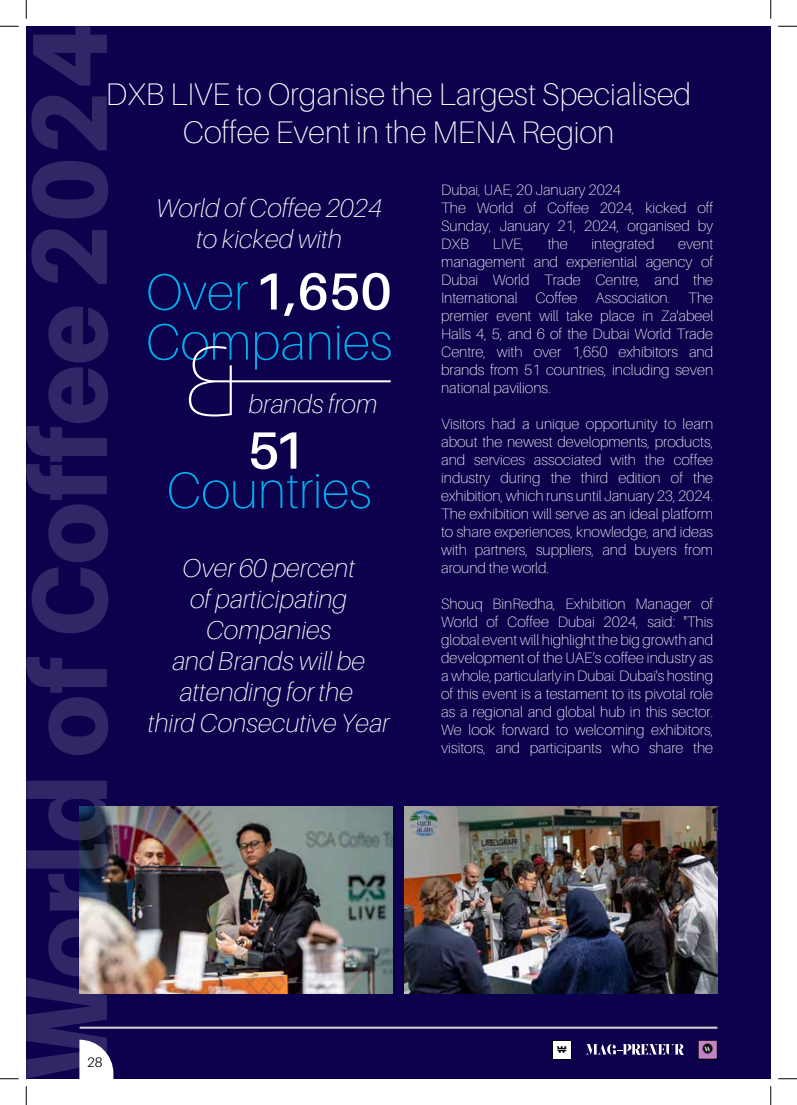
<style>
.page{position:relative;width:797px;height:1105px;background:#fff}
.page>*{position:absolute;margin:0;border:0;box-sizing:border-box;transform-origin:0 0}
.t1{font:600 52.5px "Aileron";color:#fff}
.t2{font:600 52.25px "Aileron";color:#fff}
.t3{font:100 51.12px "Aileron";color:#00aeef}
.t4{font:100 31.25px/37.5px "Aileron";color:#fff;text-align:center}
.t5{font:italic 100 25.88px/31.1px "Aileron";color:#fff;text-align:center}
.t6{font:100 15px/18px "Aileron";color:#fff;text-align:justify}
.t7{font:300 13.75px "Aileron";color:#000}
.t8{font:9.38px "Fredoka One";color:#000}
.s1{font-weight:100;font-size:51.12px;color:#00aeef}
</style>
<div class="page">
<div style="left:26px;top:26px;width:744px;height:1053px;background:#0d004c"></div>
<img style="left:79px;top:806px;width:313px;height:188px">
<img style="left:405px;top:806px;width:312px;height:188px">
<svg style="left:48px;top:874px;width:59px;height:36px;background:#403f6c"></svg>
<svg style="left:26px;top:781px;width:82px;height:87px"></svg>
<svg style="left:26px;top:657px;width:82px;height:98px"></svg>
<svg style="left:26px;top:307px;width:82px;height:326px"></svg>
<svg style="left:31px;top:229px;width:76px;height:55px"></svg>
<svg style="left:32px;top:161px;width:76px;height:57px"></svg>
<svg style="left:31px;top:96px;width:76px;height:54px"></svg>
<svg style="left:33px;top:26px;width:74px;height:60px"></svg>
<svg style="left:189px;top:346px;width:201px;height:70px"></svg>
<hr style="left:79px;top:1026px;width:638px;height:3px;background:#cdcfd0">
<svg style="left:26px;top:918px;width:87px;height:161px"></svg>
<div style="left:697px;top:1040px;width:20px;height:19px;background:#422d43"></div>
<img style="left:699px;top:1041px;width:17px;height:17px">
<div style="left:552px;top:1040px;width:20px;height:19px;background:#fff"></div>
<svg style="left:557px;top:1048px;width:10px;height:3px"></svg>
<svg style="left:585px;top:1044px;width:99px;height:11px"></svg>
<svg style="left:0;top:25px;width:19px;height:2px"></svg>
<svg style="left:778px;top:25px;width:19px;height:2px"></svg>
<svg style="left:0;top:1078px;width:19px;height:1px"></svg>
<svg style="left:778px;top:1078px;width:19px;height:1px"></svg>
<svg style="left:25px;top:0;width:2px;height:19px"></svg>
<svg style="left:25px;top:1086px;width:2px;height:19px"></svg>
<svg style="left:770px;top:0;width:1px;height:19px"></svg>
<svg style="left:770px;top:1086px;width:1px;height:19px"></svg>
<h3 class="t4" style="left:106px;top:76px;width:586px">DXB LIVE to Organise the Largest Specialised<br>Coffee Event in the MENA Region</h3>
<h3 class="t5" style="left:156px;top:193px;width:227px">World of Coffee 2024 to kicked with</h3>
<h2 class="t2" style="left:146px;top:263px;width:247px"><span class="s1">Over</span>1,650</h2>
<h3 class="t3" style="left:146px;top:314px;width:248px">Companies</h3>
<h3 class="t5" style="left:248px;top:388px;width:130px">brands from</h3>
<h1 class="t1" style="left:248px;top:421px;width:59px">51</h1>
<h3 class="t3" style="left:166px;top:462px;width:207px">Countries</h3>
<h3 class="t5" style="left:148px;top:553px;width:243px">Over 60 percent<br>of participating<br>Companies<br>and Brands will be attending for the<br>third Consecutive Year</h3>
<p class="t6" style="left:441px;top:180px;width:273px;text-align:left">Dubai, UAE, 20 January 2024<br>The World of Coffee 2024, kicked off<br>Sunday, January 21, 2024, organised by<br>DXB</p>
<p class="t6" style="left:493px;top:234px;width:33px">LIVE,</p>
<p class="t6" style="left:548px;top:234px;width:21px">the</p>
<p class="t6" style="left:591px;top:234px;width:64px">integrated</p>
<p class="t6" style="left:441px;top:234px;width:273px;text-indent:237px">event management and experiential agency of Dubai World Trade Centre, and the International Coffee Association. The premier event will take place in Za'abeel Halls 4, 5, and 6 of the Dubai World Trade Centre, with over 1,650 exhibitors and brands from 51 countries, including seven national pavilions.</p>
<p class="t6" style="left:441px;top:414px;width:273px">Visitors had a unique opportunity to learn about the newest developments, products, and services associated with the coffee industry during the third edition of the exhibition, which runs until January 23, 2024.<br>The exhibition will serve as an ideal platform to share experiences, knowledge, and ideas with partners, suppliers, and buyers from around the world.</p>
<p class="t6" style="left:441px;top:594px;width:273px">Shouq BinRedha, Exhibition Manager of World of Coffee Dubai 2024, said: "This global event will highlight the big growth and development of the UAE’s coffee industry as a whole, particularly in Dubai. Dubai's hosting of this event is a testament to its pivotal role as a regional and global hub in this sector.<br>We look forward to welcoming exhibitors, visitors, and participants who share the</p>
<p class="t7" style="left:87px;top:1055px;width:17px">28</p>
<p class="t8" style="left:557px;top:1044px;width:11px">W</p>
</div>
